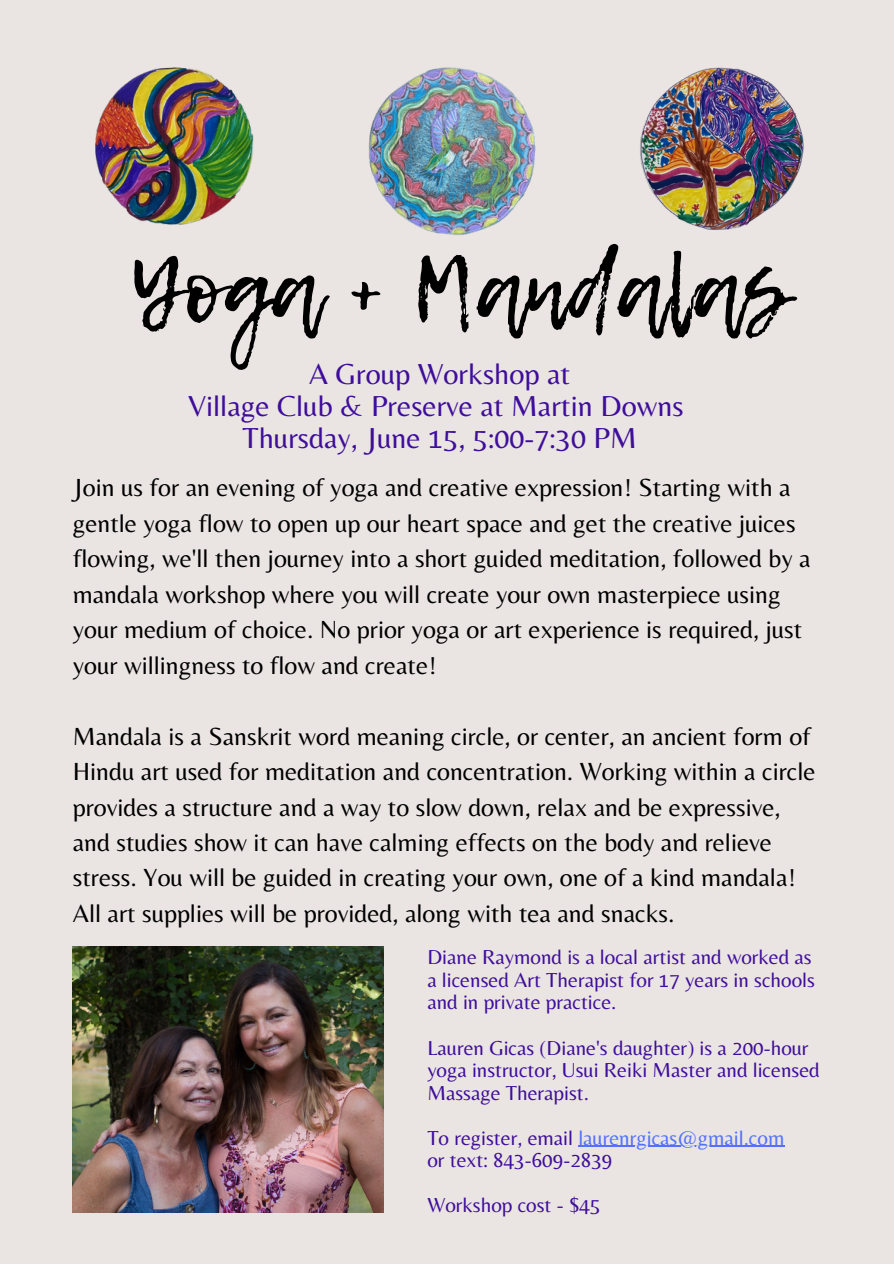
<style>
.page{position:relative;width:894px;height:1264px;background:#fff}
.page>*{position:absolute;margin:0;border:0;box-sizing:border-box;transform-origin:0 0}
.t1{font:90.3px "Lemon Tuesday";color:#000}
.t2{font:30.15px "Belleza";color:#3e0e9b}
.t3{font:25.8px/35.4px "Belleza";color:#000}
.t4{font:21px/22.5px "Belleza";color:#3e0e9b}
.t5{font:21px "Belleza";color:#5271ff}
.s1{color:#3e0e9b}
</style>
<div class="page">
<div style="left:0;top:0;width:893px;height:1263px;background:#eae4e2"></div>
<img style="left:73px;top:946px;width:310px;height:265px">
<img style="left:369px;top:67px;width:167px;height:168px">
<img style="left:640px;top:67px;width:163px;height:163px">
<img style="left:95px;top:67px;width:159px;height:158px">
<hr style="left:578px;top:1145px;width:206px;height:1px;background:#5271ff">
<p class="t1" style="left:130px;top:222px;width:660px">Yoga + Mandalas</p>
<p class="t2" style="left:309px;top:356px;width:262px">A Group Workshop at</p>
<p class="t2" style="left:188px;top:388px;width:496px">Village Club &amp; Preserve at Martin Downs</p>
<p class="t2" style="left:242px;top:420px;width:395px">Thursday, June 15, 5:00-7:30 PM</p>
<p class="t3" style="left:73px;top:469px;width:739px">Join us for an evening of yoga and creative expression! Starting with a gentle yoga flow to open up our heart space and get the creative juices flowing, we'll then journey into a short guided meditation, followed by a mandala workshop where you will create your own masterpiece using your medium of choice. No prior yoga or art experience is required, just your willingness to flow and create!</p>
<p class="t3" style="left:73px;top:717px;width:744px">Mandala is a Sanskrit word meaning circle, or center, an ancient form of Hindu art used for meditation and concentration. Working within a circle provides a structure and a way to slow down, relax and be expressive, and studies show it can have calming effects on the body and relieve stress. You will be guided in creating your own, one of a kind mandala!<br>All art supplies will be provided, along with tea and snacks.</p>
<p class="t4" style="left:427px;top:945px;width:389px">Diane Raymond is a local artist and worked as a licensed Art Therapist for 17 years in schools and in private practice.</p>
<p class="t4" style="left:427px;top:1035px;width:394px">Lauren Gicas (Diane's daughter) is a 200-hour yoga instructor, Usui Reiki Master and licensed<br>Massage Therapist.</p>
<p class="t5" style="left:427px;top:1125px;width:358px"><span class="s1">To register, email</span> laurenrgicas@gmail.com</p>
<p class="t4" style="left:427px;top:1148px;width:186px">or text: 843-609-2839</p>
<p class="t4" style="left:427px;top:1193px;width:175px">Workshop cost - $45</p>
</div>
